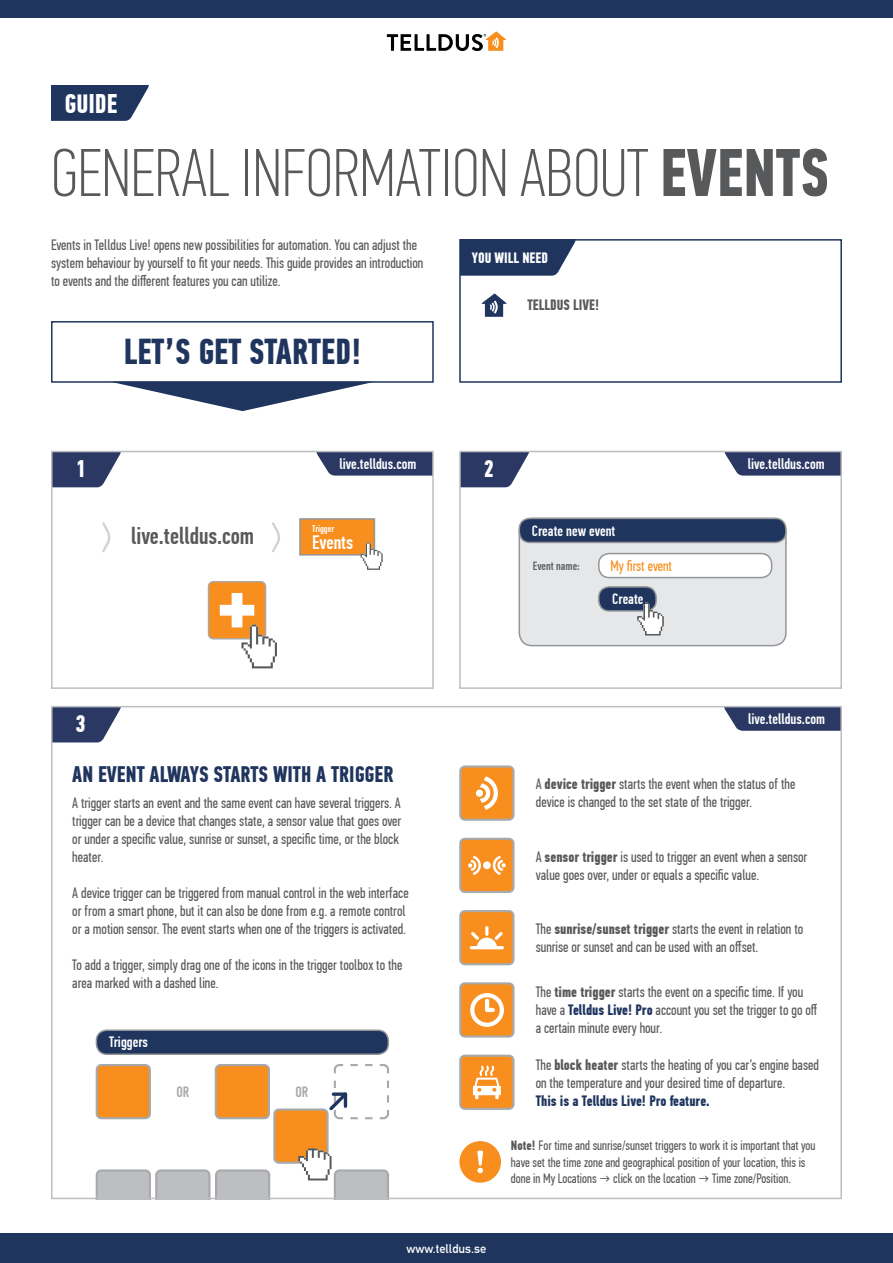
<style>
.page{position:relative;width:893px;height:1263px;background:#fff}
.page>*{position:absolute;margin:0;border:0;box-sizing:border-box;transform-origin:0 0}
.t1{font:100 67.5px "PF Din Text Comp Pro";color:#58595b}
.t2{font:700 36px "PF Din Text Comp Pro";color:#1f355e}
.t3{font:700 27px "PF Din Text Comp Pro";color:#fff}
.t4{font:500 24px "PF Din Text Comp Pro";color:#58595b}
.t5{font:700 24px "PF Din Text Comp Pro";color:#fff}
.t6{font:700 22.5px "PF Din Text Comp Pro";color:#1f355e}
.t7{font:500 19.5px "PF Din Text Comp Pro";color:#fff}
.t8{font:15px/18px "PF Din Text Comp Pro";color:#58595b}
.t9{font:500 15px "PF Din Text Comp Pro";color:#fff}
.t10{font:700 15px "PF Din Text Comp Pro";color:#1f355e}
.t11{font:700 15px "PF Din Text Comp Pro";color:#58595b}
.t12{font:15px "PF Din Text Comp Pro";color:#f78e1e}
.t13{font:700 15px "PF Din Text Comp Pro";color:#fff}
.t14{font:500 15px "PF Din Text Comp Pro";color:#a7a9ac}
.t15{font:13.5px/16.2px "PF Din Text Comp Pro";color:#58595b}
.t16{font:700 12.45px "DIN Alternate";color:#fff}
.t17{font:500 12px "PF Din Text Comp Pro";color:#636466}
.t18{font:500 9.75px "PF Din Text Comp Pro";color:#fff}
.s1{font-weight:700}
.s2{font-weight:700;color:#1f355e}
</style>
<div class="page">
<svg style="left:387px;top:31px;width:119px;height:20px"></svg>
<div style="left:0;top:0;width:893px;height:18px;background:#1f355e"></div>
<div style="left:0;top:1233px;width:893px;height:30px;background:#1f355e"></div>
<svg style="left:96px;top:1169px;width:174px;height:27px;background:#bebfc1"></svg>
<svg style="left:317px;top:454px;width:114px;height:22px;background:#3b476f"></svg>
<svg style="left:54px;top:454px;width:66px;height:33px;background:#485379"></svg>
<div style="left:51px;top:451px;width:383px;height:238px;border:2px solid #bcbec0"></div>
<svg style="left:51px;top:85px;width:98px;height:36px;background:#35496e"></svg>
<svg style="left:462px;top:242px;width:113px;height:34px;background:#33476c"></svg>
<div style="left:459px;top:239px;width:383px;height:144px;border:2px solid #1f355e"></div>
<div style="left:51px;top:321px;width:383px;height:62px;border:2px solid #1f355e"></div>
<svg style="left:110px;top:382px;width:265px;height:29px"></svg>
<svg style="left:482px;top:293px;width:24px;height:24px"></svg>
<div style="left:208px;top:582px;width:58px;height:57px;background:#f78e1e;border-radius:5px"></div>
<div style="left:208px;top:581px;width:58px;height:58px;border:1px solid #a7a9ac;border-radius:5px"></div>
<svg style="left:220px;top:593px;width:57px;height:75px"></svg>
<svg style="left:724px;top:709px;width:115px;height:22px;background:#3b476f"></svg>
<svg style="left:54px;top:709px;width:67px;height:33px;background:#4b567b"></svg>
<svg style="left:725px;top:454px;width:114px;height:22px;background:#3b4770"></svg>
<svg style="left:462px;top:454px;width:67px;height:33px;background:#4a557b"></svg>
<div style="left:459px;top:451px;width:383px;height:238px;border:2px solid #bcbec0"></div>
<div style="left:519px;top:518px;width:267px;height:128px;background:#e6e7e8;border-radius:13px"></div>
<div style="left:519px;top:518px;width:268px;height:128px;border:2px solid #939598;border-radius:13px"></div>
<div style="left:599px;top:554px;width:173px;height:24px;background:#fff;border-radius:11px"></div>
<div style="left:598px;top:553px;width:174px;height:25px;border:2px solid #939598;border-radius:11px"></div>
<div style="left:519px;top:518px;width:267px;height:24px;background:#1f355e;border-radius:10px"></div>
<div style="left:519px;top:518px;width:268px;height:25px;border:2px solid #939598;border-radius:10px"></div>
<div style="left:599px;top:587px;width:57px;height:24px;background:#1f355e;border-radius:10px"></div>
<div style="left:598px;top:586px;width:59px;height:26px;border:2px solid #939598;border-radius:10px"></div>
<svg style="left:637px;top:603px;width:27px;height:32px"></svg>
<svg style="left:102px;top:522px;width:9px;height:31px"></svg>
<svg style="left:272px;top:522px;width:8px;height:30px"></svg>
<div style="left:299px;top:518px;width:76px;height:38px;background:#f78e1e;border:2px solid #939598"></div>
<svg style="left:360px;top:542px;width:23px;height:28px"></svg>
<div style="left:460px;top:766px;width:53px;height:54px;background:#f78e1e;border-radius:5px"></div>
<div style="left:459px;top:765px;width:55px;height:56px;border:2px solid #a7a9ac;border-radius:5px"></div>
<div style="left:460px;top:839px;width:53px;height:53px;background:#f78e1e;border-radius:5px"></div>
<div style="left:459px;top:838px;width:55px;height:55px;border:2px solid #a7a9ac;border-radius:5px"></div>
<div style="left:460px;top:983px;width:53px;height:53px;background:#f78e1e;border-radius:5px"></div>
<div style="left:459px;top:982px;width:55px;height:55px;border:2px solid #a7a9ac;border-radius:5px"></div>
<div style="left:460px;top:911px;width:53px;height:53px;background:#f78e1e;border-radius:5px"></div>
<div style="left:459px;top:910px;width:55px;height:55px;border:2px solid #a7a9ac;border-radius:5px"></div>
<div style="left:460px;top:1056px;width:53px;height:53px;background:#f78e1e;border-radius:5px"></div>
<div style="left:459px;top:1054px;width:55px;height:56px;border:2px solid #a7a9ac;border-radius:5px"></div>
<svg style="left:476px;top:776px;width:22px;height:34px"></svg>
<svg style="left:468px;top:856px;width:38px;height:19px"></svg>
<svg style="left:470px;top:926px;width:34px;height:23px"></svg>
<svg style="left:470px;top:993px;width:34px;height:34px"></svg>
<svg style="left:473px;top:1065px;width:28px;height:34px"></svg>
<div style="left:96px;top:1030px;width:292px;height:24px;background:#1f355e;border-radius:10px"></div>
<div style="left:96px;top:1029px;width:293px;height:26px;border:2px solid #939598;border-radius:10px"></div>
<div style="left:97px;top:1065px;width:53px;height:53px;background:#f78e1e;border-radius:5px"></div>
<div style="left:96px;top:1064px;width:55px;height:55px;border:2px solid #a7a9ac;border-radius:5px"></div>
<svg style="left:329px;top:1064px;width:60px;height:56px"></svg>
<svg style="left:333px;top:1092px;width:12px;height:4px"></svg>
<div style="left:216px;top:1065px;width:53px;height:53px;background:#f78e1e;border-radius:5px"></div>
<div style="left:215px;top:1064px;width:55px;height:55px;border:2px solid #a7a9ac;border-radius:5px"></div>
<div style="left:274px;top:1109px;width:53px;height:54px;background:#f78e1e;border-radius:5px"></div>
<div style="left:273px;top:1108px;width:56px;height:56px;border:2px solid #a7a9ac;border-radius:5px"></div>
<svg style="left:298px;top:1148px;width:91px;height:51px"></svg>
<div style="left:459px;top:1141px;width:42px;height:42px;background:#f78e1e;border-radius:50%"></div>
<svg style="left:477px;top:1151px;width:6px;height:22px"></svg>
<h3 class="t3" style="left:64px;top:87px;width:55px">GUIDE</h3>
<h1 class="t1" style="left:51px;top:134px;width:779px">GENERAL INFORMATION ABOUT <span class="s1">EVENTS</span></h1>
<p class="t8" style="left:51px;top:236px;width:374px">Events in Telldus Live! opens new possibilities for automation. You can adjust the system behaviour by yourself to fit your needs. This guide provides an introduction to events and the different features you can utilize.</p>
<h3 class="t5" style="left:76px;top:454px;width:12px">1</h3>
<h2 class="t2" style="left:124px;top:330px;width:239px">LET’S GET STARTED!</h2>
<p class="t9" style="left:340px;top:455px;width:78px">live.telldus.com</p>
<h3 class="t4" style="left:131px;top:522px;width:125px">live.telldus.com</h3>
<p class="t18" style="left:312px;top:523px;width:23px">Trigger</p>
<h3 class="t7" style="left:312px;top:531px;width:43px">Events</h3>
<h3 class="t5" style="left:76px;top:709px;width:12px">3</h3>
<h3 class="t6" style="left:72px;top:760px;width:323px">AN EVENT ALWAYS STARTS WITH A TRIGGER</h3>
<p class="t8" style="left:72px;top:794px;width:331px">A trigger starts an event and the same event can have several triggers. A trigger can be a device that changes state, a sensor value that goes over or under a specific value, sunrise or sunset, a specific time, or the block heater.</p>
<p class="t8" style="left:72px;top:884px;width:338px">A device trigger can be triggered from manual control in the web interface or from a smart phone, but it can also be done from e.g. a remote control or a motion sensor. The event starts when one of the triggers is activated.</p>
<p class="t8" style="left:72px;top:956px;width:332px">To add a trigger, simply drag one of the icons in the trigger toolbox to the area marked with a dashed line.</p>
<p class="t9" style="left:109px;top:1033px;width:40px">Triggers</p>
<p class="t14" style="left:176px;top:1083px;width:14px">OR</p>
<p class="t14" style="left:295px;top:1083px;width:14px">OR</p>
<p class="t13" style="left:472px;top:249px;width:78px">YOU WILL NEED</p>
<p class="t11" style="left:527px;top:295px;width:73px">TELLDUS LIVE!</p>
<h3 class="t5" style="left:484px;top:454px;width:12px">2</h3>
<p class="t9" style="left:532px;top:522px;width:85px">Create new event</p>
<p class="t17" style="left:533px;top:559px;width:48px">Event name:</p>
<p class="t12" style="left:610px;top:557px;width:63px">My first event</p>
<p class="t9" style="left:612px;top:590px;width:33px">Create</p>
<p class="t9" style="left:748px;top:455px;width:78px">live.telldus.com</p>
<p class="t9" style="left:748px;top:710px;width:78px">live.telldus.com</p>
<p class="t8" style="left:536px;top:775px;width:261px">A <span class="s1">device trigger</span> starts the event when the status of the device is changed to the set state of the trigger.</p>
<p class="t8" style="left:536px;top:848px;width:273px">A <span class="s1">sensor trigger</span> is used to trigger an event when a sensor value goes over, under or equals a specific value.</p>
<p class="t8" style="left:536px;top:919px;width:269px">The <span class="s1">sunrise/sunset trigger</span> starts the event in relation to sunrise or sunset and can be used with an offset.</p>
<p class="t8" style="left:536px;top:983px;width:283px">The <span class="s1">time trigger</span> starts the event on a specific time. If you have a <span class="s2">Telldus Live! Pro</span> account you set the trigger to go off a certain minute every hour.</p>
<p class="t8" style="left:536px;top:1056px;width:285px">The <span class="s1">block heater</span> starts the heating of you car’s engine based on the temperature and your desired time of departure.</p>
<p class="t10" style="left:536px;top:1091px;width:175px">This is a Telldus Live! Pro feature.</p>
<p class="t15" style="left:511px;top:1138px;width:306px"><span class="s1">Note!</span> For time and sunrise/sunset triggers to work it is important that you have set the time zone and geographical position of your location, this is done in My Locations → click on the location → Time zone/Position.</p>
<p class="t16" style="left:407px;top:1239px;width:81px">www.telldus.se</p>
</div>
